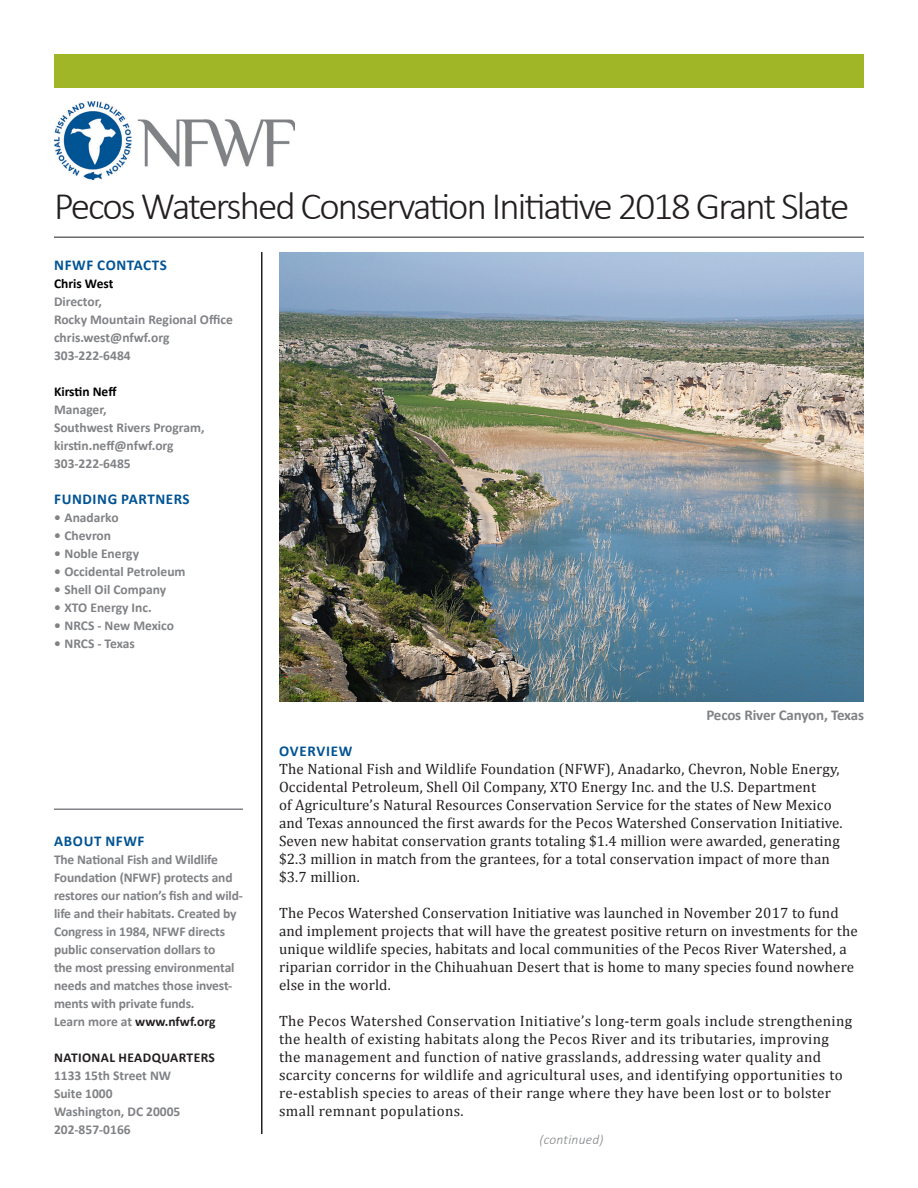
<style>
.page{position:relative;width:918px;height:1188px;background:#fff}
.page>*{position:absolute;margin:0;border:0;box-sizing:border-box;transform-origin:0 0}
.t1{font:300 39px "Calibri";letter-spacing:-.05em;color:#231f20}
.t2{font:15px/18px "Cambria";letter-spacing:.01em;color:#231f20}
.t3{font:700 15px "Calibri";letter-spacing:.04em;color:#015393}
.t4{font:700 15px "Calibri";letter-spacing:-.01em;color:#808285}
.t5{font:700 13.5px/18px "Calibri";letter-spacing:-.01em;color:#808285}
.t6{font:700 13.5px/18px "Calibri";letter-spacing:.02em;color:#231f20}
.t7{font:700 13.5px "Calibri";color:#231f20}
.t8{font:700 13.5px "Calibri";color:#000}
.t9{font:italic 300 13.5px "Calibri";letter-spacing:.02em;color:#808285}
.s1{color:#808285}
</style>
<div class="page">
<hr style="left:261px;top:252px;width:1px;height:882px;background:#231f20">
<hr style="left:54px;top:237px;width:810px;height:1px;background:#231f20">
<div style="left:54px;top:54px;width:810px;height:33px;background:#a0b627"></div>
<img style="left:54px;top:101px;width:240px;height:79px">
<hr style="left:54px;top:808px;width:189px;height:2px;background:#808285">
<img style="left:279px;top:252px;width:585px;height:450px">
<p class="t1" style="left:54px;top:182px;width:797px">Pecos Watershed Conservation Initiative 2018 Grant Slate</p>
<p class="t3" style="left:54px;top:255px;width:114px">NFWF CONTACTS</p>
<p class="t8" style="left:54px;top:275px;width:61px">Chris West</p>
<p class="t5" style="left:54px;top:293px;width:50px">Director,</p>
<p class="t5" style="left:54px;top:311px;width:180px">Rocky Mountain Regional Office</p>
<p class="t5" style="left:54px;top:329px;width:117px">chris.west@nfwf.org</p>
<p class="t5" style="left:54px;top:347px;width:78px">303-222-6484</p>
<p class="t8" style="left:54px;top:383px;width:64px">Kirstin Neff</p>
<p class="t5" style="left:54px;top:401px;width:54px">Manager,</p>
<p class="t5" style="left:54px;top:419px;width:152px">Southwest Rivers Program,</p>
<p class="t5" style="left:54px;top:437px;width:121px">kirstin.neff@nfwf.org</p>
<p class="t5" style="left:54px;top:455px;width:78px">303-222-6485</p>
<p class="t3" style="left:54px;top:489px;width:137px">FUNDING PARTNERS</p>
<p class="t5" style="left:54px;top:509px;width:66px">• Anadarko</p>
<p class="t5" style="left:54px;top:527px;width:59px">• Chevron</p>
<p class="t5" style="left:54px;top:545px;width:87px">• Noble Energy</p>
<p class="t5" style="left:54px;top:563px;width:133px">• Occidental Petroleum</p>
<p class="t5" style="left:54px;top:581px;width:114px">• Shell Oil Company</p>
<p class="t5" style="left:54px;top:599px;width:99px">• XTO Energy Inc.</p>
<p class="t5" style="left:54px;top:617px;width:122px">• NRCS - New Mexico</p>
<p class="t5" style="left:54px;top:635px;width:82px">• NRCS - Texas</p>
<p class="t3" style="left:54px;top:831px;width:92px">ABOUT NFWF</p>
<p class="t5" style="left:54px;top:851px;width:190px">The National Fish and Wildlife<br>Foundation (NFWF) protects and restores our nation’s fish and wild&shy;life and their habitats. Created by<br>Congress in 1984, NFWF directs public conservation dollars to<br>the most pressing environmental needs and matches those invest&shy;ments with private funds.</p>
<p class="t7" style="left:54px;top:1013px;width:163px"><span class="s1">Learn more at</span> www.nfwf.org</p>
<p class="t6" style="left:54px;top:1049px;width:162px">NATIONAL HEADQUARTERS<br><span class="s1">1133 15th Street NW</span></p>
<p class="t5" style="left:54px;top:1085px;width:60px">Suite 1000</p>
<p class="t5" style="left:54px;top:1103px;width:128px">Washington, DC 20005<br>202-857-0166</p>
<p class="t4" style="left:706px;top:705px;width:159px">Pecos River Canyon, Texas</p>
<p class="t3" style="left:279px;top:741px;width:75px">OVERVIEW</p>
<p class="t2" style="left:279px;top:760px;width:565px">The National Fish and Wildlife Foundation (NFWF), Anadarko, Chevron, Noble Energy, Occidental Petroleum, Shell Oil Company, XTO Energy Inc. and the U.S. Department<br>of Agriculture’s Natural Resources Conservation Service for the states of New Mexico and Texas announced the first awards for the Pecos Watershed Conservation Initiative.<br>Seven new habitat conservation grants totaling $1.4 million were awarded, generating $2.3 million in match from the grantees, for a total conservation impact of more than $3.7 million.</p>
<p class="t2" style="left:279px;top:904px;width:580px">The Pecos Watershed Conservation Initiative was launched in November 2017 to fund and implement projects that will have the greatest positive return on investments for the unique wildlife species, habitats and local communities of the Pecos River Watershed, a riparian corridor in the Chihuahuan Desert that is home to many species found nowhere else in the world.</p>
<p class="t2" style="left:279px;top:1012px;width:575px">The Pecos Watershed Conservation Initiative’s long-term goals include strengthening the health of existing habitats along the Pecos River and its tributaries, improving the management and function of native grasslands, addressing water quality and scarcity concerns for wildlife and agricultural uses, and identifying opportunities to re-establish species to areas of their range where they have been lost or to bolster small remnant populations.</p>
<p class="t9" style="left:539px;top:1131px;width:66px">(continued)</p>
</div>
